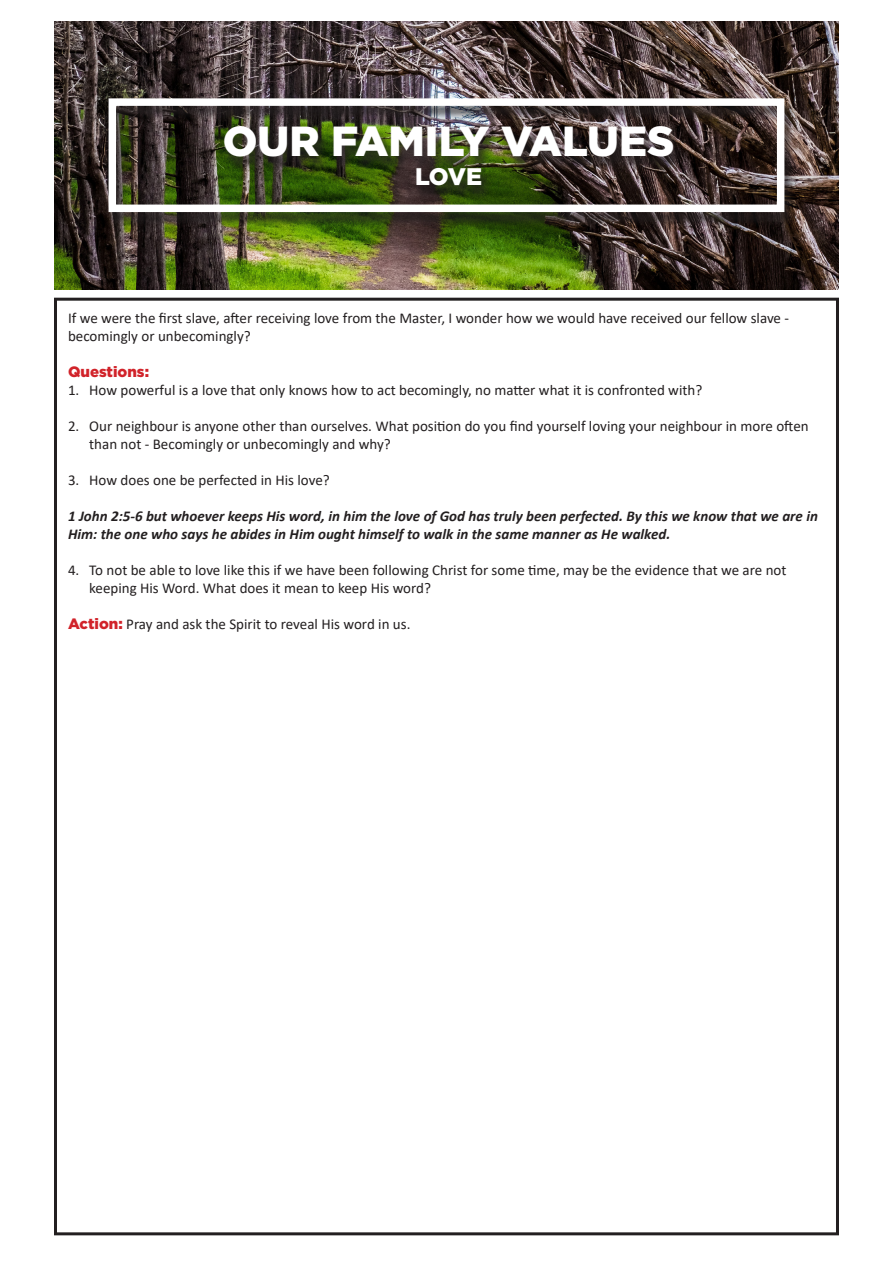
<style>
.page{position:relative;width:893px;height:1263px;background:#fff}
.page>*{position:absolute;margin:0;border:0;box-sizing:border-box;transform-origin:0 0}
.t1{font:900 42px "Gotham";color:#fff}
.t2{font:900 24px "Gotham";color:#fff}
.Headings{font:15px/18px "Calibri";color:#231f20}
.Scripture{font:italic 700 15px/18px "Calibri";color:#231f20}
.Headings-2{font:900 15px "Gotham";color:#d1232a}
.s1{font-family:"Gotham";font-weight:900;color:#d1232a}
</style>
<div class="page">
<img style="left:54px;top:21px;width:785px;height:268px">
<div style="left:105px;top:99px;width:692px;height:130px;background:#231f20;opacity:.75"></div>
<div style="left:109px;top:98px;width:675px;height:114px;border:8px solid #fff"></div>
<p class="t1" style="left:223px;top:117px;width:453px">OUR FAMILY VALUES</p>
<p class="t2" style="left:415px;top:163px;width:68px">LOVE</p>
<p class="Headings" style="left:68px;top:309px;width:722px">If we were the first slave, after receiving love from the Master, I wonder how we would have received our fellow slave - becomingly or unbecomingly?</p>
<p class="Headings-2" style="left:68px;top:363px;width:83px">Questions:</p>
<p class="Headings" style="left:68px;top:381px;width:636px">1. How powerful is a love that only knows how to act becomingly, no matter what it is confronted with?</p>
<p class="Headings" style="left:89px;top:417px;width:721px;text-indent:-21px">2. Our neighbour is anyone other than ourselves. What position do you find yourself loving your neighbour in more often than not - Becomingly or unbecomingly and why?</p>
<p class="Headings" style="left:68px;top:471px;width:263px">3. How does one be perfected in His love?</p>
<p class="Scripture" style="left:68px;top:507px;width:751px">1 John 2:5-6 but whoever keeps His word, in him the love of God has truly been perfected. By this we know that we are in<br>Him: the one who says he abides in Him ought himself to walk in the same manner as He walked.</p>
<p class="Headings" style="left:89px;top:561px;width:699px;text-indent:-21px">4. To not be able to love like this if we have been following Christ for some time, may be the evidence that we are not keeping His Word. What does it mean to keep His word?</p>
<p class="Headings" style="left:68px;top:615px;width:344px"><span class="s1">Action:</span> Pray and ask the Spirit to reveal His word in us.</p>
</div>
